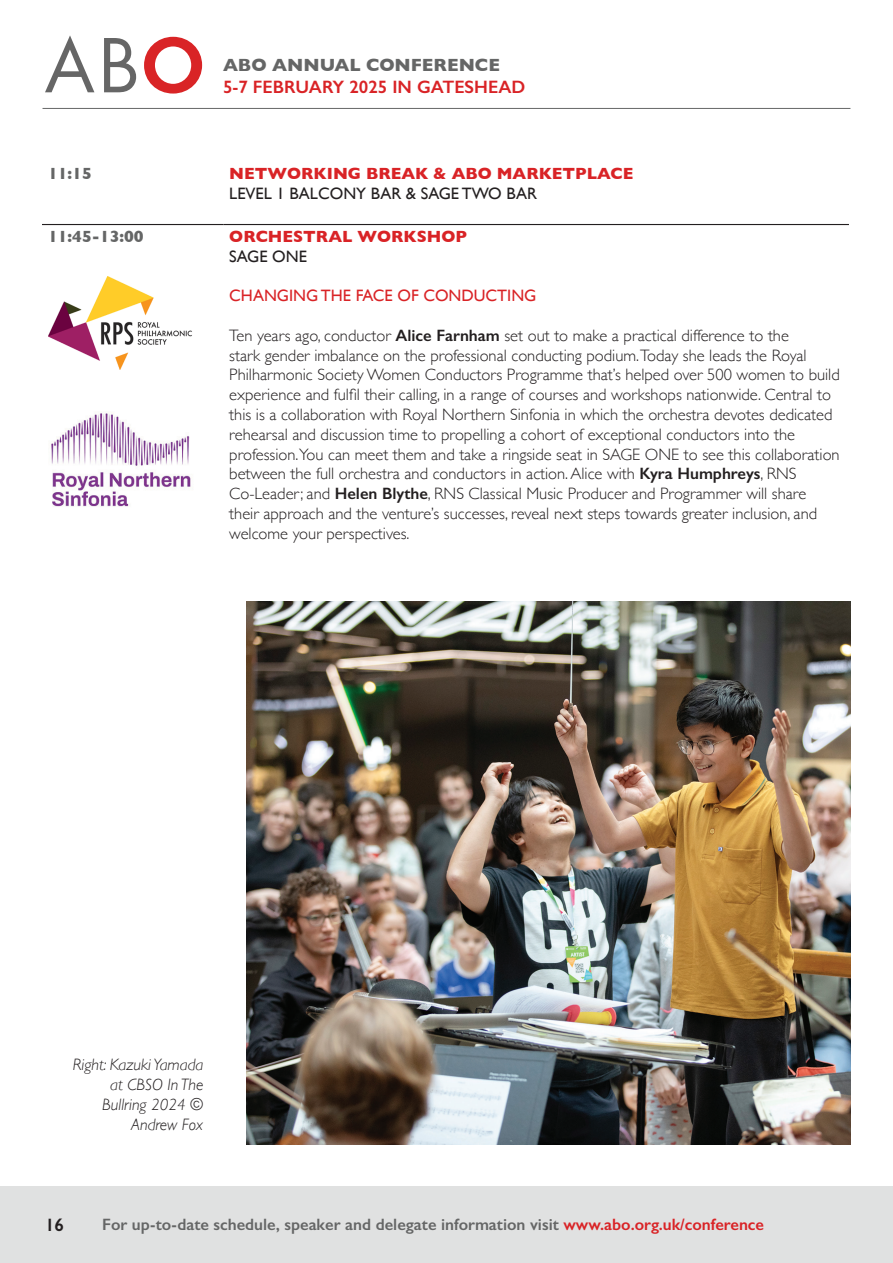
<style>
.page{position:relative;width:893px;height:1263px;background:#fff}
.page>*{position:absolute;margin:0;border:0;box-sizing:border-box;transform-origin:0 0}
.t1{font:600 18px "Gill Sans";color:#d92326}
.t2{font:700 18px "Gill Sans";color:#656666}
.t3{font:600 18px "Gill Sans";color:#231f20}
.t4{font:300 16.5px/19.8px "Gill Sans";color:#231f20}
.t5{font:600 16.5px "Gill Sans";color:#656666}
.t6{font:italic 300 16.5px/19.8px "Gill Sans";color:#231f20;text-align:right}
.t7{font:700 16.5px "Gill Sans";color:#d92326}
.t8{font:16.5px "Gill Sans";color:#231f20}
.t9{font:16.5px "Gill Sans";color:#d92326}
.t10{font:700 16.5px "Gill Sans";color:#656666}
.s1{font-weight:600}
.s2{color:#d92326}
</style>
<div class="page">
<div style="left:0;top:1187px;width:893px;height:76px;background:#e0e1e1"></div>
<svg style="left:45px;top:35px;width:49px;height:57px"></svg>
<svg style="left:104px;top:38px;width:32px;height:54px"></svg>
<svg style="left:144px;top:37px;width:58px;height:57px"></svg>
<hr style="left:43px;top:108px;width:807px;height:1px;background:#656666">
<hr style="left:42px;top:224px;width:181px;height:1px;background:#231f20">
<hr style="left:223px;top:224px;width:626px;height:1px;background:#231f20">
<img style="left:48px;top:277px;width:144px;height:93px">
<img style="left:51px;top:413px;width:140px;height:94px">
<img style="left:247px;top:602px;width:603px;height:542px">
<p class="t2" style="left:223px;top:51px;width:278px">ABO ANNUAL CONFERENCE</p>
<p class="t1" style="left:223px;top:76px;width:304px">5-7 FEBRUARY 2025 IN GATESHEAD</p>
<p class="t10" style="left:48px;top:160px;width:45px">11:15</p>
<p class="t7" style="left:229px;top:160px;width:406px">NETWORKING BREAK &amp; ABO MARKETPLACE</p>
<p class="t8" style="left:229px;top:183px;width:309px">LEVEL 1 BALCONY BAR &amp; SAGE TWO BAR</p>
<p class="t10" style="left:48px;top:223px;width:97px">11:45-13:00</p>
<p class="t7" style="left:229px;top:223px;width:239px">ORCHESTRAL WORKSHOP</p>
<p class="t8" style="left:229px;top:246px;width:79px">SAGE ONE</p>
<p class="t9" style="left:229px;top:286px;width:309px">CHANGING THE FACE OF CONDUCTING</p>
<p class="t4" style="left:229px;top:325px;width:612px">Ten years ago, conductor <span class="s1">Alice Farnham</span> set out to make a practical difference to the<br>stark gender imbalance on the professional conducting podium.Today she leads the Royal Philharmonic Society Women Conductors Programme that’s helped over 500 women to build experience and fulfil their calling, in a range of courses and workshops nationwide. Central to this is a collaboration with Royal Northern Sinfonia in which the orchestra devotes dedicated rehearsal and discussion time to propelling a cohort of exceptional conductors into the profession.You can meet them and take a ringside seat in SAGE ONE to see this collaboration between the full orchestra and conductors in action. Alice with <span class="s1">Kyra Humphreys</span>, RNS Co-Leader; and <span class="s1">Helen Blythe</span>, RNS Classical Music Producer and Programmer will share their approach and the venture’s successes, reveal next steps towards greater inclusion, and welcome your perspectives.</p>
<p class="t6" style="left:73px;top:1055px;width:132px">Right: Kazuki Yamada at CBSO In The<br>Bullring 2024 ©<br>Andrew Fox</p>
<p class="t3" style="left:45px;top:1214px;width:21px">16</p>
<p class="t5" style="left:102px;top:1214px;width:663px">For up-to-date schedule, speaker and delegate information visit <span class="s2">www.abo.org.uk/conference</span></p>
</div>
